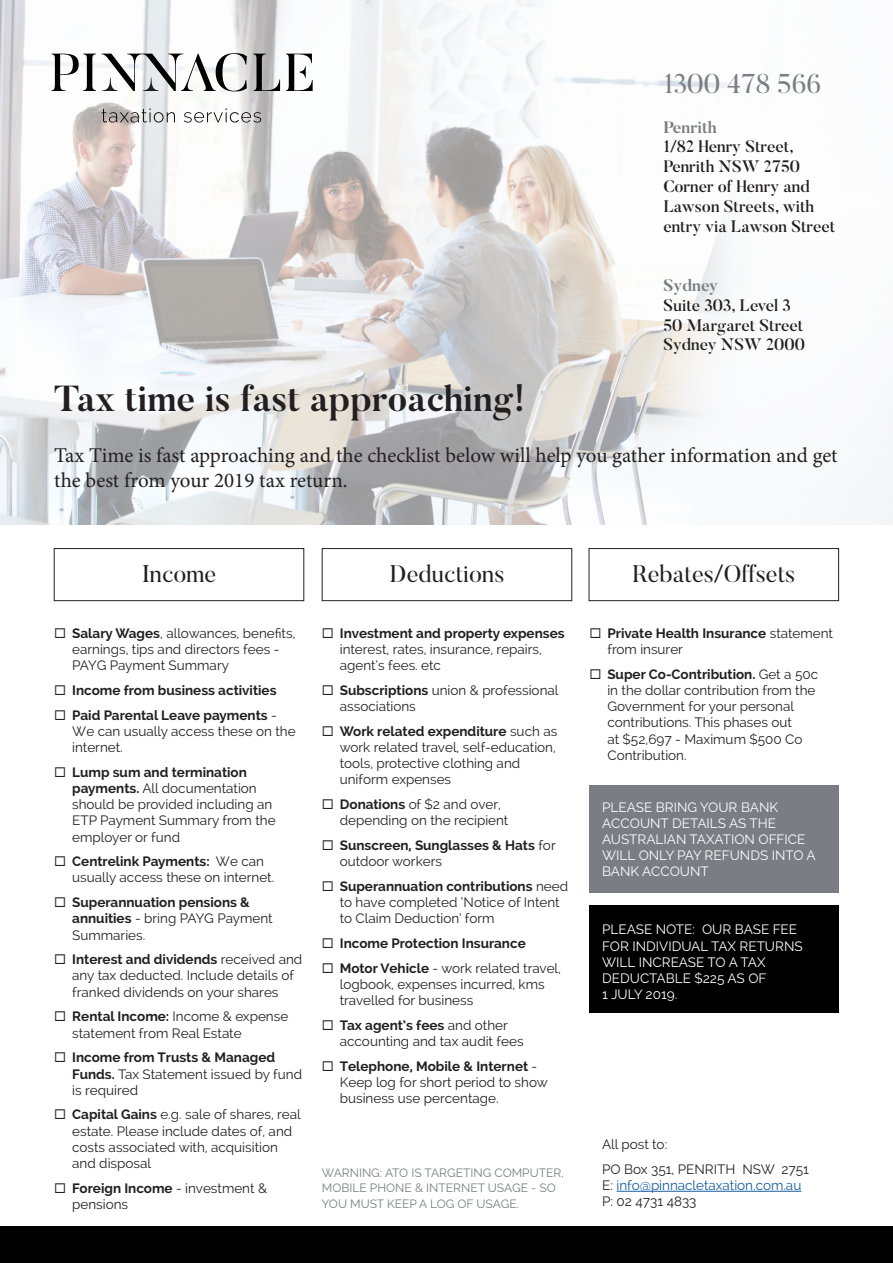
<style>
.page{position:relative;width:893px;height:1263px;background:#fff}
.page>*{position:absolute;margin:0;border:0;box-sizing:border-box;transform-origin:0 0}
.t1{font:700 36px "Butler";color:#231f20}
.t2{font:27px "Butler";color:#7a7d83}
.t3{font:24px "Butler";color:#231f20}
.t4{font:21px/25.2px "Minion Pro";letter-spacing:-.005em;color:#231f20}
.t5{font:500 16.5px/19.8px "Butler";color:#231f20}
.t6{font:700 16.5px "Butler";color:#7a7d83}
.t7{font:13.5px/16.2px "Raleway";color:#231f20}
.t8{font:700 13.5px/16.2px "Raleway";color:#231f20}
.t9{font:13.5px/16.2px "Raleway";color:#fff}
.t10{font:13.5px "Raleway";color:#175d9e}
.t11{font:12px/14.4px "Raleway";color:#7a7d83}
.s1{font-weight:700}
.s2{font-weight:400}
.s3{color:#231f20}
</style>
<div class="page">
<div style="left:589px;top:785px;width:250px;height:107px;background:#7a7d83"></div>
<div style="left:589px;top:906px;width:250px;height:107px;background:#000"></div>
<img style="left:0;top:0;width:893px;height:524px">
<svg style="left:102px;top:108px;width:73px;height:15px"></svg>
<svg style="left:184px;top:108px;width:77px;height:15px"></svg>
<svg style="left:253px;top:54px;width:27px;height:37px"></svg>
<svg style="left:286px;top:54px;width:27px;height:37px"></svg>
<svg style="left:51px;top:53px;width:196px;height:38px"></svg>
<hr style="left:616px;top:1191px;width:185px;height:1px;background:#175d9e">
<div style="left:54px;top:548px;width:250px;height:53px;border:1px solid #231f20"></div>
<div style="left:322px;top:548px;width:250px;height:53px;border:1px solid #231f20"></div>
<div style="left:589px;top:548px;width:250px;height:53px;border:1px solid #231f20"></div>
<div style="left:0;top:1227px;width:893px;height:36px;background:#000"></div>
<p class="t2" style="left:663px;top:67px;width:159px">1300 478 566</p>
<p class="t6" style="left:663px;top:116px;width:55px">Penrith</p>
<p class="t5" style="left:663px;top:137px;width:132px">1/82 Henry Street,</p>
<p class="t5" style="left:663px;top:157px;width:138px">Penrith NSW 2750</p>
<p class="t5" style="left:663px;top:176px;width:174px">Corner of Henry and<br>Lawson Streets, with entry via Lawson Street</p>
<p class="t6" style="left:663px;top:275px;width:56px">Sydney</p>
<p class="t5" style="left:663px;top:295px;width:129px">Suite 303, Level 3</p>
<p class="t5" style="left:663px;top:315px;width:142px">50 Margaret Street</p>
<p class="t5" style="left:663px;top:335px;width:143px">Sydney NSW 2000</p>
<p class="t1" style="left:54px;top:376px;width:473px">Tax time is fast approaching!</p>
<p class="t4" style="left:54px;top:442px;width:785px">Tax Time is fast approaching and the checklist below will help you gather information and get the best from your 2019 tax return.</p>
<p class="t3" style="left:142px;top:559px;width:76px">Income</p>
<p class="t3" style="left:390px;top:559px;width:116px">Deductions</p>
<p class="t3" style="left:632px;top:559px;width:164px">Rebates/Offsets</p>
<p class="t7" style="left:72px;top:625px;width:225px;text-indent:-18px">◻ <span class="s1">Salary Wages</span>, allowances, benefits, earnings, tips and directors fees -<br>PAYG Payment Summary</p>
<p class="t8" style="left:54px;top:682px;width:224px">◻ Income from business activities</p>
<p class="t7" style="left:72px;top:707px;width:225px;text-indent:-18px">◻ <span class="s1">Paid Parental Leave payments</span> -<br>We can usually access these on the internet.</p>
<p class="t7" style="left:72px;top:764px;width:205px;text-indent:-18px">◻ <span class="s1">Lump sum and termination payments.</span> All documentation should be provided including an<br>ETP Payment Summary from the employer or fund</p>
<p class="t7" style="left:72px;top:853px;width:204px;text-indent:-18px">◻ <span class="s1">Centrelink Payments:</span> We can usually access these on internet.</p>
<p class="t8" style="left:72px;top:894px;width:202px;text-indent:-18px">◻ Superannuation pensions &amp; annuities <span class="s2">- bring PAYG Payment<br>Summaries.</span></p>
<p class="t7" style="left:72px;top:951px;width:232px;text-indent:-18px">◻ <span class="s1">Interest and dividends</span> received and any tax deducted. Include details of franked dividends on your shares</p>
<p class="t7" style="left:72px;top:1008px;width:218px;text-indent:-18px">◻ <span class="s1">Rental Income:</span> Income &amp; expense statement from Real Estate</p>
<p class="t7" style="left:72px;top:1049px;width:231px;text-indent:-18px">◻ <span class="s1">Income from Trusts &amp; Managed<br>Funds.</span> Tax Statement issued by fund is required</p>
<p class="t7" style="left:72px;top:1106px;width:230px;text-indent:-18px">◻ <span class="s1">Capital Gains</span> e.g. sale of shares, real estate. Please include dates of, and costs associated with, acquisition and disposal</p>
<p class="t7" style="left:72px;top:1180px;width:196px;text-indent:-18px">◻ <span class="s1">Foreign Income</span> - investment &amp; pensions</p>
<p class="t7" style="left:340px;top:625px;width:226px;text-indent:-18px">◻ <span class="s1">Investment and property expenses </span>interest, rates, insurance, repairs, agent’s fees. etc</p>
<p class="t7" style="left:340px;top:682px;width:220px;text-indent:-18px">◻ <span class="s1">Subscriptions</span> union &amp; professional associations</p>
<p class="t7" style="left:340px;top:723px;width:219px;text-indent:-18px">◻ <span class="s1">Work related expenditure</span> such as work related travel, self-education, tools, protective clothing and uniform expenses</p>
<p class="t7" style="left:340px;top:796px;width:170px;text-indent:-18px">◻ <span class="s1">Donations</span> of $2 and over, depending on the recipient</p>
<p class="t8" style="left:340px;top:837px;width:217px;text-indent:-18px">◻ Sunscreen, Sunglasses &amp; Hats <span class="s2">for outdoor workers</span></p>
<p class="t7" style="left:340px;top:878px;width:230px;text-indent:-18px">◻ <span class="s1">Superannuation contributions</span> need to have completed ‘Notice of Intent to Claim Deduction’ form</p>
<p class="t8" style="left:322px;top:935px;width:206px">◻ Income Protection Insurance</p>
<p class="t7" style="left:340px;top:960px;width:223px;text-indent:-18px">◻ <span class="s1">Motor Vehicle</span> - work related travel, logbook, expenses incurred, kms travelled for business</p>
<p class="t7" style="left:340px;top:1017px;width:185px;text-indent:-18px">◻ <span class="s1">Tax agent’s fees</span> and other accounting and tax audit fees</p>
<p class="t7" style="left:340px;top:1058px;width:209px;text-indent:-18px">◻ <span class="s1">Telephone, Mobile &amp; Internet</span> -<br>Keep log for short period to show business use percentage.</p>
<p class="t11" style="left:322px;top:1166px;width:244px">WARNING: ATO IS TARGETING COMPUTER,<br>MOBILE PHONE &amp; INTERNET USAGE - SO</p>
<p class="t11" style="left:322px;top:1196px;width:199px">YOU MUST KEEP A LOG OF USAGE.</p>
<p class="t8" style="left:607px;top:625px;width:227px;text-indent:-18px">◻ Private Health Insurance <span class="s2">statement from insurer</span></p>
<p class="t7" style="left:607px;top:666px;width:212px;text-indent:-18px">◻ <span class="s1">Super Co-Contribution.</span> Get a 50c in the dollar contribution from the<br>Government for your personal contributions. This phases out<br>at $52,697 - Maximum $500 Co<br>Contribution.</p>
<p class="t9" style="left:602px;top:799px;width:215px">PLEASE BRING YOUR BANK<br>ACCOUNT DETAILS AS THE<br>AUSTRALIAN TAXATION OFFICE<br>WILL ONLY PAY REFUNDS INTO A<br>BANK ACCOUNT</p>
<p class="t9" style="left:602px;top:921px;width:202px">PLEASE NOTE: OUR BASE FEE<br>FOR INDIVIDUAL TAX RETURNS<br>WILL INCREASE TO A TAX<br>DEDUCTABLE $225 AS OF<br>1 JULY 2019.</p>
<p class="t7" style="left:602px;top:1136px;width:67px">All post to:</p>
<p class="t7" style="left:602px;top:1161px;width:208px">PO Box 351, PENRITH NSW 2751</p>
<p class="t10" style="left:602px;top:1177px;width:201px"><span class="s3">E:</span> info@pinnacletaxation.com.au</p>
<p class="t7" style="left:602px;top:1193px;width:96px">P: 02 4731 4833</p>
</div>
